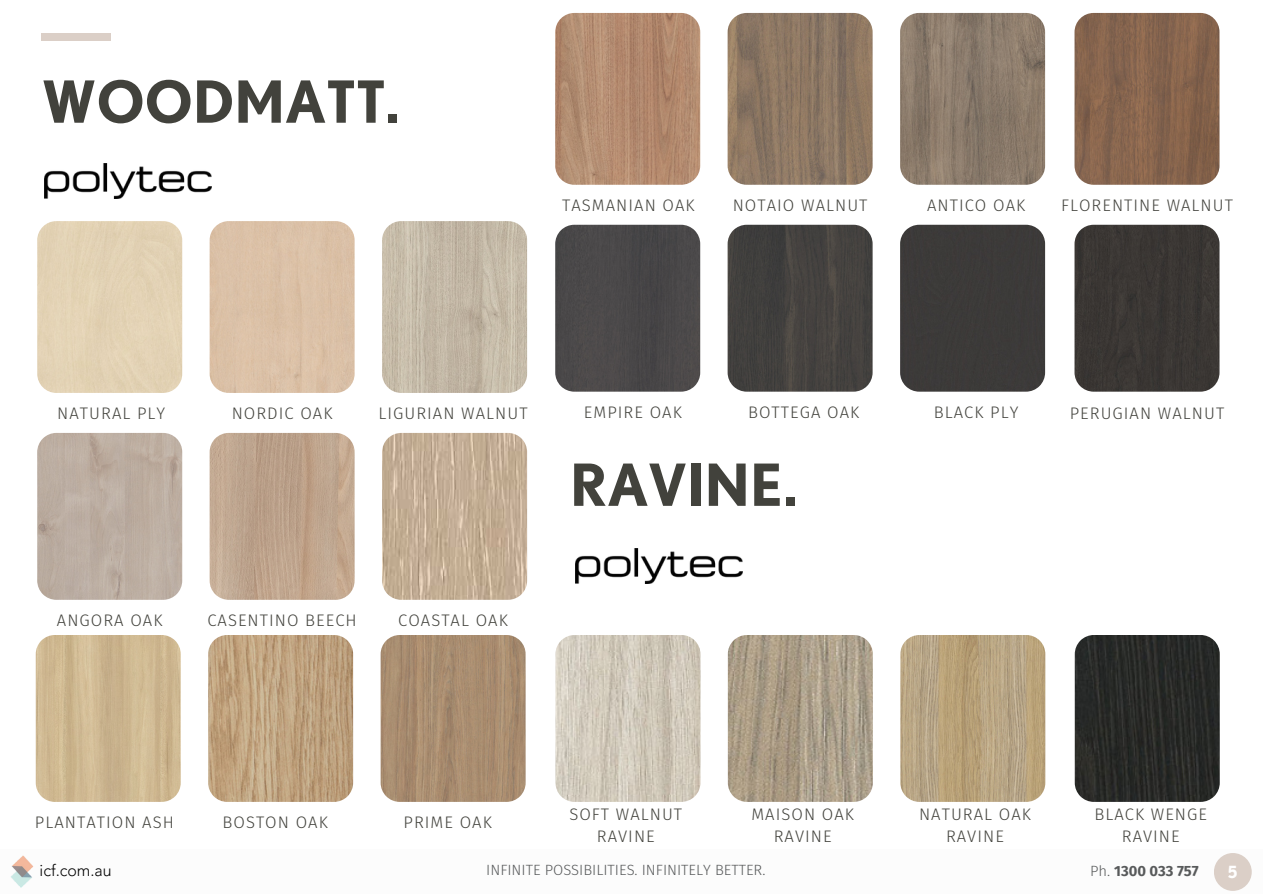
<style>
.page{position:relative;width:1263px;height:894px;background:#fff}
.page>*{position:absolute;margin:0;border:0;box-sizing:border-box;transform-origin:0 0}
.t1{font:700 57.9px "Nobel";color:#42423c}
.t2{font:300 16.65px/22.5px "Fira Sans";letter-spacing:.06em;color:#42423c;text-align:center}
.t3{font:700 16.65px "Nobel";color:#fff}
.t4{font:300 15.9px "Avenir LT Pro";color:#000}
.t5{font:300 14.7px "Fira Sans";color:#585a5b}
.t6{font:700 14.7px "Fira Sans";color:#585a5b}
.s1{font-weight:300}
</style>
<div class="page">
<div style="left:41px;top:34px;width:70px;height:7px;background:#dbcfc7"></div>
<img style="left:382px;top:221px;width:145px;height:172px;border-radius:19px">
<img style="left:382px;top:433px;width:145px;height:166px">
<img style="left:381px;top:635px;width:145px;height:166px">
<div style="left:210px;top:221px;width:145px;height:172px;background:#dbc1a7;border-radius:19px"></div>
<img style="left:210px;top:433px;width:145px;height:166px">
<img style="left:208px;top:635px;width:145px;height:166px">
<div style="left:37px;top:221px;width:145px;height:172px;background:#e3d2b5;border-radius:19px"></div>
<img style="left:37px;top:433px;width:145px;height:166px">
<img style="left:36px;top:635px;width:145px;height:166px">
<img style="left:900px;top:13px;width:145px;height:172px;border-radius:19px">
<div style="left:900px;top:225px;width:145px;height:166px;background:#3c3a39"></div>
<img style="left:728px;top:13px;width:145px;height:172px;border-radius:19px">
<img style="left:728px;top:225px;width:145px;height:166px">
<img style="left:555px;top:13px;width:145px;height:172px;border-radius:19px">
<div style="left:555px;top:225px;width:145px;height:166px;background:#4a4849"></div>
<img style="left:900px;top:635px;width:145px;height:166px">
<img style="left:728px;top:635px;width:145px;height:166px">
<img style="left:555px;top:635px;width:145px;height:166px">
<img style="left:1074px;top:13px;width:145px;height:172px;border-radius:19px">
<div style="left:1074px;top:225px;width:145px;height:166px;background:#3a3633"></div>
<img style="left:1075px;top:635px;width:145px;height:166px">
<img style="left:45px;top:163px;width:166px;height:35px">
<img style="left:576px;top:548px;width:166px;height:35px">
<img style="left:11px;top:855px;width:23px;height:33px">
<div style="left:1214px;top:852px;width:38px;height:38px;background:#dbcfc7;border-radius:50%"></div>
<p class="t1" style="left:41px;top:67px;width:360px">WOODMATT.</p>
<p class="t2" style="left:562px;top:194px;width:134px">TASMANIAN OAK</p>
<h2 class="t2" style="left:733px;top:194px;width:136px">NOTAIO WALNUT</h2>
<h2 class="t2" style="left:927px;top:194px;width:100px">ANTICO OAK</h2>
<h2 class="t2" style="left:1061px;top:194px;width:173px">FLORENTINE WALNUT</h2>
<p class="t2" style="left:57px;top:401px;width:109px">NATURAL PLY</p>
<p class="t2" style="left:232px;top:401px;width:102px">NORDIC OAK</p>
<p class="t2" style="left:378px;top:401px;width:151px">LIGURIAN WALNUT</p>
<h2 class="t2" style="left:57px;top:608px;width:107px">ANGORA OAK</h2>
<h2 class="t2" style="left:207px;top:608px;width:151px">CASENTINO BEECH</h2>
<h2 class="t2" style="left:398px;top:608px;width:111px">COASTAL OAK</h2>
<p class="t2" style="left:584px;top:401px;width:99px">EMPIRE OAK</p>
<p class="t2" style="left:748px;top:401px;width:113px">BOTTEGA OAK</p>
<p class="t2" style="left:934px;top:401px;width:86px">BLACK PLY</p>
<h2 class="t1" style="left:570px;top:450px;width:229px">RAVINE.</h2>
<h2 class="t2" style="left:1070px;top:401px;width:156px">PERUGIAN WALNUT</h2>
<h2 class="t2" style="left:35px;top:811px;width:140px">PLANTATION ASH</h2>
<h1 class="t2" style="left:222px;top:811px;width:107px">BOSTON OAK</h1>
<p class="t2" style="left:403px;top:811px;width:90px">PRIME OAK</p>
<h2 class="t2" style="left:569px;top:802px;width:114px">SOFT WALNUT<br>RAVINE</h2>
<h2 class="t2" style="left:751px;top:802px;width:104px">MAISON OAK<br>RAVINE</h2>
<h2 class="t2" style="left:1094px;top:802px;width:114px">BLACK WENGE<br>RAVINE</h2>
<p class="t2" style="left:919px;top:802px;width:113px">NATURAL OAK<br>RAVINE</p>
<h3 class="t4" style="left:40px;top:863px;width:74px">icf.com.au</h3>
<h4 class="t5" style="left:486px;top:861px;width:281px">INFINITE POSSIBILITIES. INFINITELY BETTER.</h4>
<p class="t6" style="left:1090px;top:862px;width:110px"><span class="s1">Ph.</span> 1300 033 757</p>
<p class="t3" style="left:1228px;top:862px;width:11px">5</p>
</div>
